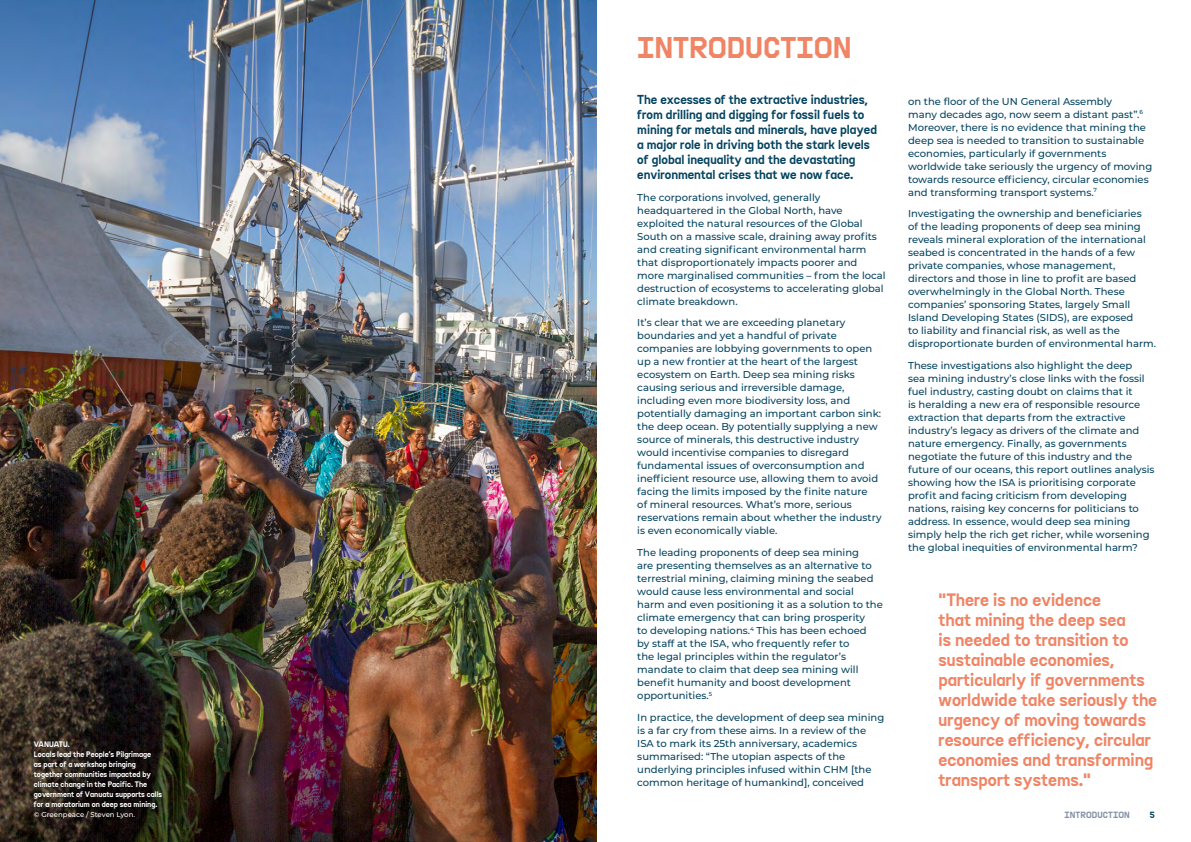
<style>
.page{position:relative;width:1191px;height:842px;background:#fff}
.page>*{position:absolute;margin:0;border:0;box-sizing:border-box;transform-origin:0 0}
.t1{font:30px "Sanctuary LC";color:#f08464}
.t2{font:18px/20px "Sanctuary LC";color:#f08464}
.t3{font:13px/15px "Sanctuary LC";color:#064461}
.t4{font:500 10px/13px "Montserrat";color:#064461}
.t5{font:9px "Sanctuary LC";color:#8491a6}
.t6{font:9px "Sanctuary LC";color:#064461}
.t7{font:8px/10px "Sanctuary LC";color:#fff}
.t8{font:500 7px "Montserrat";color:#fff}
</style>
<div class="page">
<img style="left:1px;top:0;width:595px;height:842px">
<p class="t7" style="left:34px;top:739px;width:130px">VANUATU.<br>Locals lead the People’s Pilgrimage<br>as part of a workshop bringing together communities impacted by climate change in the Pacific. The government of Vanuatu supports calls for a moratorium on deep sea mining.</p>
<p class="t8" style="left:34px;top:810px;width:103px">© Greenpeace / Steven Lyon.</p>
<h1 class="t1" style="left:637px;top:29px;width:216px">INTRODUCTION</h1>
<p class="t3" style="left:637px;top:92px;width:241px">The excesses of the extractive industries, from drilling and digging for fossil fuels to mining for metals and minerals, have played a major role in driving both the stark levels of global inequality and the devastating environmental crises that we now face.</p>
<p class="t4" style="left:637px;top:190px;width:250px">The corporations involved, generally headquartered in the Global North, have exploited the natural resources of the Global South on a massive scale, draining away profits and creating significant environmental harm that disproportionately impacts poorer and more marginalised communities – from the local destruction of ecosystems to accelerating global climate breakdown.</p>
<p class="t4" style="left:637px;top:316px;width:246px">It’s clear that we are exceeding planetary boundaries and yet a handful of private companies are lobbying governments to open up a new frontier at the heart of the largest ecosystem on Earth. Deep sea mining risks causing serious and irreversible damage, including even more biodiversity loss, and potentially damaging an important carbon sink: the deep ocean. By potentially supplying a new source of minerals, this destructive industry would incentivise companies to disregard fundamental issues of overconsumption and inefficient resource use, allowing them to avoid facing the limits imposed by the finite nature<br>of mineral resources. What’s more, serious reservations remain about whether the industry is even economically viable.</p>
<p class="t4" style="left:637px;top:545px;width:247px">The leading proponents of deep sea mining<br>are presenting themselves as an alternative to terrestrial mining, claiming mining the seabed would cause less environmental and social harm and even positioning it as a solution to the climate emergency that can bring prosperity<br>to developing nations.<sup>4</sup> This has been echoed<br>by staff at the ISA, who frequently refer to<br>the legal principles within the regulator’s mandate to claim that deep sea mining will benefit humanity and boost development opportunities.<sup>5</sup></p>
<p class="t4" style="left:637px;top:710px;width:248px">In practice, the development of deep sea mining is a far cry from these aims. In a review of the ISA to mark its 25th anniversary, academics summarised: “The utopian aspects of the underlying principles infused within CHM [the common heritage of humankind], conceived</p>
<p class="t4" style="left:908px;top:94px;width:246px">on the floor of the UN General Assembly<br>many decades ago, now seem a distant past”.<sup>6<br></sup>Moreover, there is no evidence that mining the deep sea is needed to transition to sustainable economies, particularly if governments worldwide take seriously the urgency of moving towards resource efficiency, circular economies and transforming transport systems.<sup>7</sup></p>
<p class="t4" style="left:908px;top:207px;width:249px">Investigating the ownership and beneficiaries<br>of the leading proponents of deep sea mining reveals mineral exploration of the international seabed is concentrated in the hands of a few private companies, whose management, directors and those in line to profit are based overwhelmingly in the Global North. These companies’ sponsoring States, largely Small Island Developing States (SIDS), are exposed<br>to liability and financial risk, as well as the disproportionate burden of environmental harm.</p>
<p class="t4" style="left:908px;top:358px;width:248px">These investigations also highlight the deep<br>sea mining industry’s close links with the fossil fuel industry, casting doubt on claims that it<br>is heralding a new era of responsible resource extraction that departs from the extractive industry’s legacy as drivers of the climate and nature emergency. Finally, as governments negotiate the future of this industry and the future of our oceans, this report outlines analysis showing how the ISA is prioritising corporate profit and facing criticism from developing nations, raising key concerns for politicians to address. In essence, would deep sea mining simply help the rich get richer, while worsening the global inequities of environmental harm?</p>
<p class="t2" style="left:938px;top:590px;width:220px">"There is no evidence<br>that mining the deep sea<br>is needed to transition to sustainable economies, particularly if governments worldwide take seriously the urgency of moving towards resource efficiency, circular economies and transforming transport systems."</p>
<p class="t5" style="left:1064px;top:809px;width:9px">Introduction</p>
<p class="t6" style="left:1149px;top:809px;width:6px">5</p>
</div>
